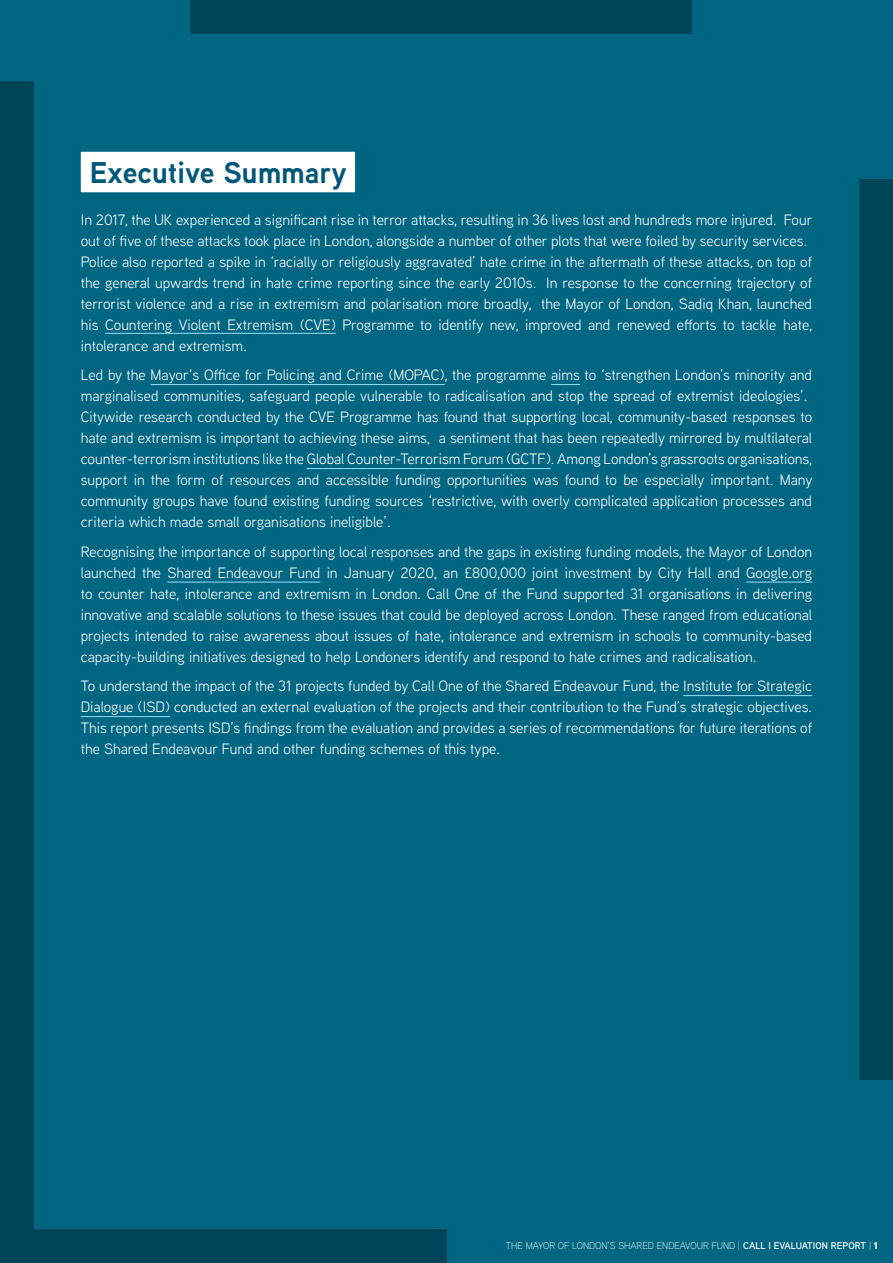
<style>
.page{position:relative;width:893px;height:1263px;background:#006682}
.page>*{position:absolute;margin:0;border:0;box-sizing:border-box;transform-origin:0 0}
.t1{font:700 30px "Aaux Next";color:#005778}
.Body_spacer{font:15px/21px "Aaux Next";color:#fff;text-align:justify}
.t2{font:300 9.75px "Aaux Next";color:#fff}
.s1{font-weight:600}
.s2{font-weight:900}
</style>
<div class="page">
<div style="left:0;top:1229px;width:446px;height:34px;background:#004559"></div>
<div style="left:0;top:81px;width:34px;height:1182px;background:#004559"></div>
<div style="left:190px;top:0;width:502px;height:34px;background:#004559"></div>
<div style="left:859px;top:179px;width:34px;height:901px;background:#004559"></div>
<div style="left:81px;top:152px;width:274px;height:40px;background:#fff"></div>
<hr style="left:105px;top:333px;width:231px;height:1px;background:#99defa">
<hr style="left:151px;top:384px;width:294px;height:1px;background:#99defa">
<svg style="left:551px;top:384px;width:29px;height:1px"></svg>
<hr style="left:307px;top:468px;width:244px;height:1px;background:#99defa">
<hr style="left:168px;top:582px;width:152px;height:1px;background:#99defa">
<hr style="left:746px;top:582px;width:66px;height:1px;background:#99defa">
<hr style="left:683px;top:695px;width:129px;height:1px;background:#99defa">
<hr style="left:81px;top:716px;width:89px;height:1px;background:#99defa">
<p class="t1" style="left:90px;top:151px;width:259px">Executive Summary</p>
<p class="Body_spacer" style="left:81px;top:208px;width:733px">In 2017, the UK experienced a significant rise in terror attacks, resulting in 36 lives lost and hundreds more injured.<sup>1</sup> Four out of five of these attacks took place in London, alongside a number of other plots that were foiled by security services.<sup>2<br></sup>Police also reported a spike in ‘racially or religiously aggravated’ hate crime in the aftermath of these attacks, on top of the general upwards trend in hate crime reporting since the early 2010s.<sup>3</sup> In response to the concerning trajectory of terrorist violence and a rise in extremism and polarisation more broadly,<sup>4</sup> the Mayor of London, Sadiq Khan, launched his Countering Violent Extremism (CVE) Programme to identify new, improved and renewed efforts to tackle hate, intolerance and extremism.</p>
<p class="Body_spacer" style="left:81px;top:364px;width:733px">Led by the Mayor‘s Office for Policing and Crime (MOPAC), the programme aims to ‘strengthen London’s minority and marginalised communities, safeguard people vulnerable to radicalisation and stop the spread of extremist ideologies’.<sup>5<br></sup>Citywide research conducted by the CVE Programme has found that supporting local, community-based responses to hate and extremism is important to achieving these aims,<sup>6</sup> a sentiment that has been repeatedly mirrored by multilateral counter-terrorism institutions like the Global Counter-Terrorism Forum (GCTF). Among London’s grassroots organisations, support in the form of resources and accessible funding opportunities was found to be especially important. Many community groups have found existing funding sources ‘restrictive, with overly complicated application processes and criteria which made small organisations ineligible’.<sup>7</sup></p>
<p class="Body_spacer" style="left:81px;top:540px;width:733px">Recognising the importance of supporting local responses and the gaps in existing funding models, the Mayor of London launched the Shared Endeavour Fund in January 2020, an £800,000 joint investment by City Hall and Google.org to counter hate, intolerance and extremism in London. Call One of the Fund supported 31 organisations in delivering innovative and scalable solutions to these issues that could be deployed across London. These ranged from educational projects intended to raise awareness about issues of hate, intolerance and extremism in schools to community-based capacity-building initiatives designed to help Londoners identify and respond to hate crimes and radicalisation.</p>
<p class="Body_spacer" style="left:81px;top:675px;width:733px">To understand the impact of the 31 projects funded by Call One of the Shared Endeavour Fund, the Institute for Strategic Dialogue (ISD) conducted an external evaluation of the projects and their contribution to the Fund’s strategic objectives.<br>This report presents ISD’s findings from the evaluation and provides a series of recommendations for future iterations of the Shared Endeavour Fund and other funding schemes of this type.</p>
<p class="t2" style="left:506px;top:1239px;width:374px">THE MAYOR OF LONDON’S SHARED ENDEAVOUR FUND | <span class="s1">CALL I EVALUATION REPORT</span> | <span class="s2">1</span></p>
</div>
